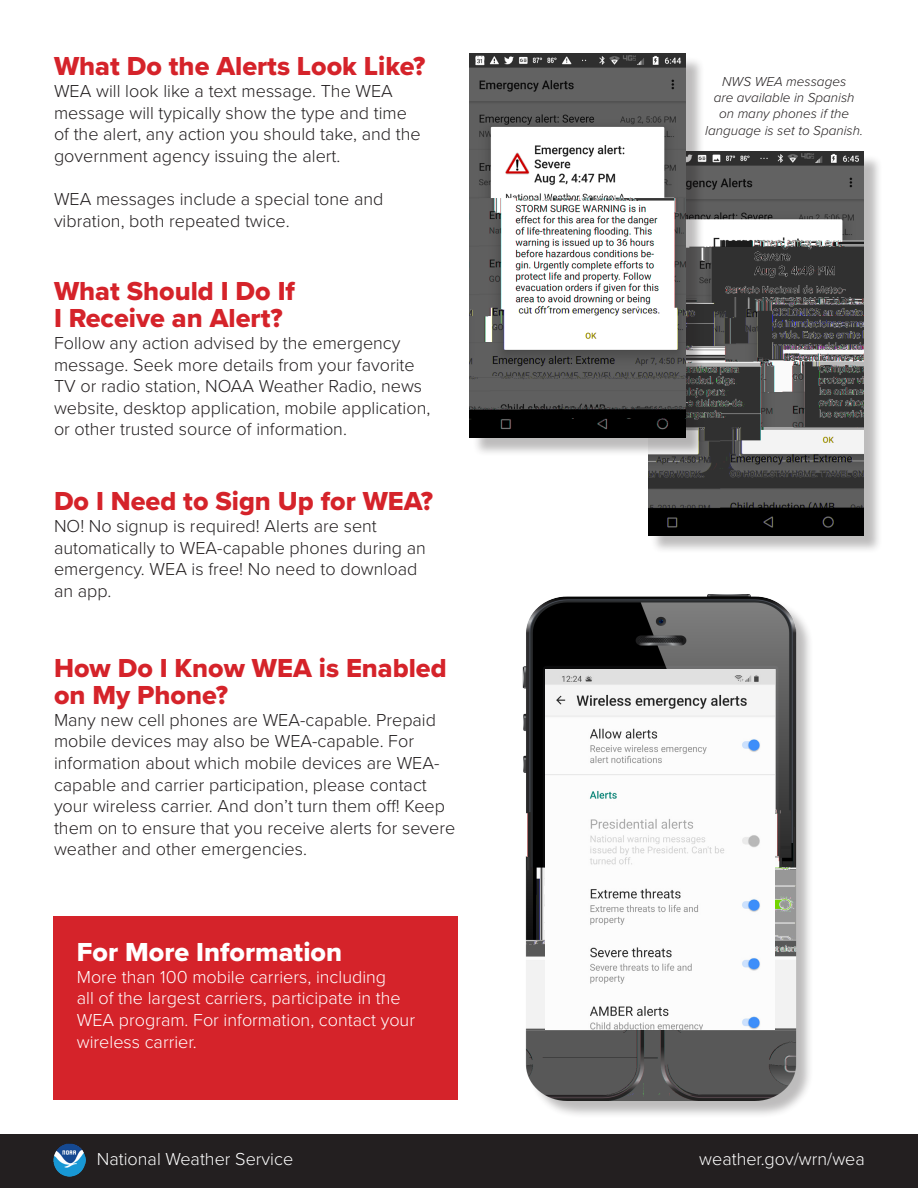
<style>
.page{position:relative;width:918px;height:1188px;background:#fff}
.page>*{position:absolute;margin:0;border:0;box-sizing:border-box;transform-origin:0 0}
.t1{font:27px "Proxima Nova Extrabld";color:#d5232a}
.t2{font:27px "Proxima Nova Extrabld";color:#fff}
.t3{font:300 18px/21.6px "Proxima Nova";color:#231f20}
.t4{font:300 18px/21.6px "Proxima Nova";color:#fff}
.t5{font:italic 300 13.5px/16.2px "Proxima Nova";color:#231f20;text-align:center}
</style>
<div class="page">
<div style="left:650px;top:154px;width:232px;height:400px;background:#231f20;opacity:.3"></div>
<img style="left:648px;top:152px;width:216px;height:383px">
<div style="left:472px;top:56px;width:232px;height:400px;background:#231f20;opacity:.3"></div>
<img style="left:470px;top:54px;width:216px;height:384px">
<div style="left:526px;top:596px;width:288px;height:523px;background:#231f20;opacity:.3"></div>
<img style="left:522px;top:594px;width:281px;height:506px">
<div style="left:53px;top:916px;width:405px;height:184px;background:#d5232a"></div>
<div style="left:0;top:1134px;width:918px;height:54px;background:#231f20"></div>
<img style="left:53px;top:1144px;width:33px;height:32px">
<img style="left:545px;top:670px;width:230px;height:360px">
<p class="t1" style="left:54px;top:46px;width:373px">What Do the Alerts Look Like?</p>
<p class="t3" style="left:54px;top:79px;width:368px">WEA will look like a text message. The WEA message will typically show the type and time of the alert, any action you should take, and the government agency issuing the alert.</p>
<p class="t3" style="left:54px;top:187px;width:331px">WEA messages include a special tone and vibration, both repeated twice.</p>
<p class="t1" style="left:54px;top:271px;width:243px">What Should I Do If</p>
<p class="t1" style="left:54px;top:298px;width:230px">I Receive an Alert?</p>
<p class="t3" style="left:54px;top:331px;width:378px">Follow any action advised by the emergency message. Seek more details from your favorite TV or radio station, NOAA Weather Radio, news website, desktop application, mobile application,</p>
<p class="t3" style="left:54px;top:418px;width:294px">or other trusted source of information.</p>
<p class="t1" style="left:54px;top:481px;width:380px">Do I Need to Sign Up for WEA?</p>
<p class="t3" style="left:54px;top:514px;width:374px">NO! No signup is required! Alerts are sent automatically to WEA-capable phones during an emergency. WEA is free! No need to download</p>
<p class="t3" style="left:54px;top:579px;width:59px">an app.</p>
<p class="t1" style="left:54px;top:648px;width:394px">How Do I Know WEA is Enabled</p>
<p class="t1" style="left:54px;top:675px;width:175px">on My Phone?</p>
<p class="t3" style="left:54px;top:708px;width:403px">Many new cell phones are WEA-capable. Prepaid mobile devices may also be WEA-capable. For information about which mobile devices are WEA&shy;capable and carrier participation, please contact your wireless carrier. And don’t turn them off! Keep them on to ensure that you receive alerts for severe weather and other emergencies.</p>
<p class="t2" style="left:77px;top:932px;width:267px">For More Information</p>
<p class="t4" style="left:77px;top:965px;width:340px">More than 100 mobile carriers, including<br>all of the largest carriers, participate in the WEA program. For information, contact your wireless carrier.</p>
<p class="t5" style="left:705px;top:73px;width:159px">NWS WEA messages<br>are available in Spanish on many phones if the language is set to Spanish.</p>
<p class="t4" style="left:97px;top:1148px;width:198px">National Weather Service</p>
<p class="t4" style="left:699px;top:1148px;width:167px">weather.gov/wrn/wea</p>
</div>
